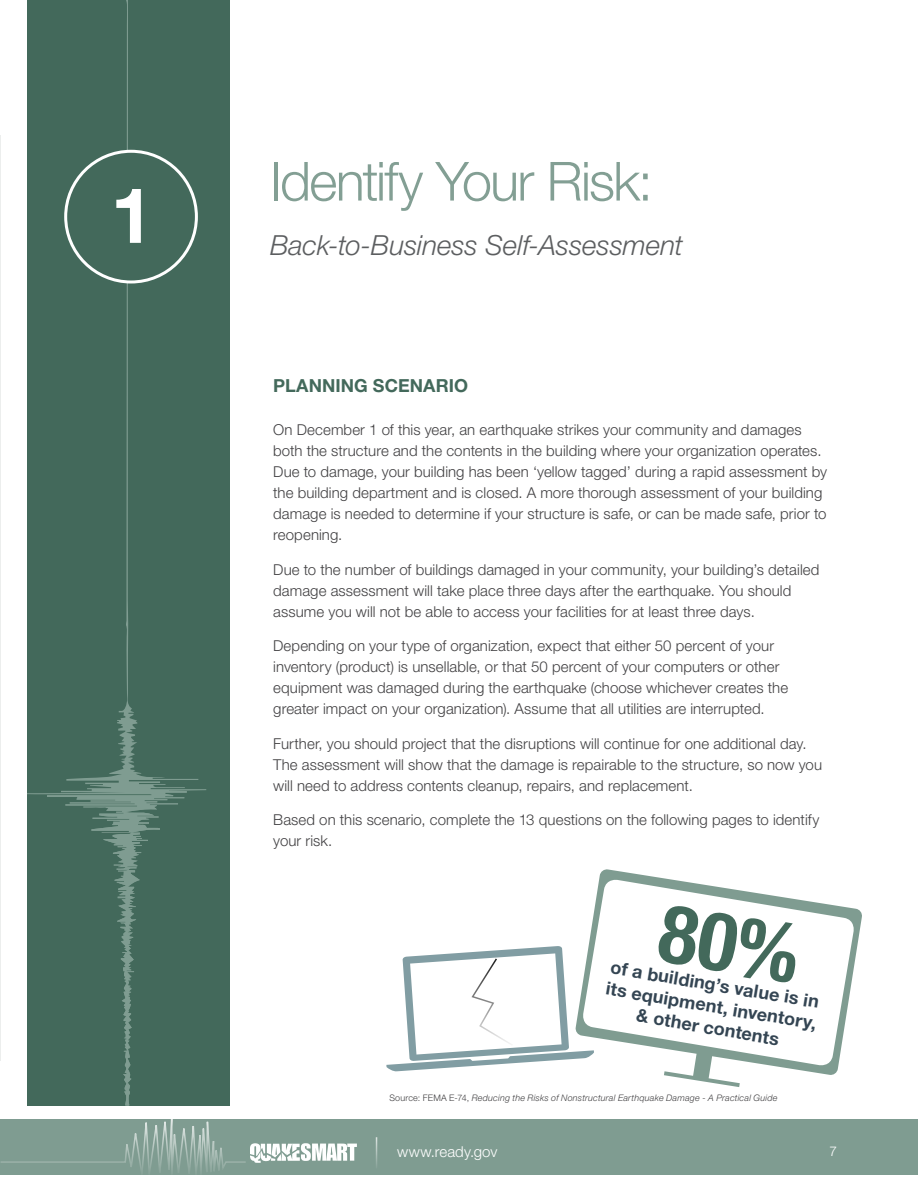
<style>
.page{position:relative;width:918px;height:1188px;background:#fff}
.page>*{position:absolute;margin:0;border:0;box-sizing:border-box;transform-origin:0 0}
.t1{font:700 76.95px "Helvetica Neue LT Std";color:#fff}
.t2{font:300 54px "Helvetica Neue LT Std";letter-spacing:-.035em;color:#839f94}
.t3{font:italic 300 27.75px "Helvetica Neue LT Std";letter-spacing:-.005em;color:#5c5e60}
.t4{font:700 18px/21.6px "Helvetica Neue LT Std";color:#344553;text-align:center}
.t5{font:700 18px "Helvetica Neue LT Std";letter-spacing:.005em;color:#43695b}
.t6{font:300 15px/21px "Helvetica Neue LT Std";letter-spacing:.005em;color:#414042}
.t7{font:300 15px "Helvetica Neue LT Std";letter-spacing:.01em;color:#fff}
.t8{font:300 13.5px "Helvetica Neue LT Std";color:#fff}
.t9{font:italic 300 9px "Helvetica Neue LT Std";letter-spacing:.02em;color:#414042}
.s1{font-style:normal}
</style>
<div class="page">
<div style="left:0;top:1119px;width:918px;height:55px;background:#7f9c91"></div>
<hr style="left:376px;top:1137px;width:1px;height:32px;background:#fff">
<svg style="left:386px;top:946px;width:189px;height:126px"></svg>
<hr style="left:0;top:135px;width:1px;height:925px;background:#eceeed">
<div style="left:27px;top:0;width:203px;height:1106px;background:#43695b"></div>
<svg style="left:575px;top:869px;width:287px;height:218px"></svg>
<svg style="left:27px;top:0;width:179px;height:833px"></svg>
<svg style="left:0;top:833px;width:357px;height:342px"></svg>
<div style="left:66px;top:151px;width:130px;height:131px;background:#43695b;border-radius:50%"></div>
<div style="left:64px;top:150px;width:134px;height:134px;border:3px solid #fff;border-radius:50%"></div>
<svg style="left:581px;top:878px;width:275px;height:189px"></svg>
<svg style="left:656px;top:904px;width:146px;height:81px"></svg>
<p class="t1" style="left:111px;top:168px;width:44px">1</p>
<h2 class="t2" style="left:270px;top:148px;width:384px">Identify Your Risk:</h2>
<p class="t3" style="left:270px;top:228px;width:415px">Back-to-Business Self-Assessment</p>
<h3 class="t5" style="left:273px;top:374px;width:196px">PLANNING SCENARIO</h3>
<p class="t6" style="left:273px;top:419px;width:555px">On December 1 of this year, an earthquake strikes your community and damages both the structure and the contents in the building where your organization operates.<br>Due to damage, your building has been ‘yellow tagged’ during a rapid assessment by the building department and is closed. A more thorough assessment of your building damage is needed to determine if your structure is safe, or can be made safe, prior to reopening.</p>
<p class="t6" style="left:273px;top:559px;width:548px">Due to the number of buildings damaged in your community, your building’s detailed damage assessment will take place three days after the earthquake. You should assume you will not be able to access your facilities for at least three days.</p>
<p class="t6" style="left:273px;top:635px;width:516px">Depending on your type of organization, expect that either 50 percent of your inventory (product) is unsellable, or that 50 percent of your computers or other equipment was damaged during the earthquake (choose whichever creates the greater impact on your organization). Assume that all utilities are interrupted.</p>
<p class="t6" style="left:273px;top:733px;width:550px">Further, you should project that the disruptions will continue for one additional day.<br>The assessment will show that the damage is repairable to the structure, so now you will need to address contents cleanup, repairs, and replacement.</p>
<p class="t6" style="left:273px;top:809px;width:548px">Based on this scenario, complete the 13 questions on the following pages to identify your risk.</p>
<p class="t4" style="left:613px;top:955px;width:212px;rotate:10deg">of a building’s value is in</p>
<p class="t4" style="left:608px;top:976px;width:215px;rotate:10deg">its equipment, inventory, &amp; other contents</p>
<p class="t9" style="left:389px;top:1092px;width:390px"><span class="s1">Source: FEMA E-74,</span> Reducing the Risks of Nonstructural Earthquake Damage - A Practical Guide</p>
<p class="t7" style="left:397px;top:1142px;width:102px">www.ready.gov</p>
<p class="t8" style="left:829px;top:1143px;width:9px">7</p>
</div>
